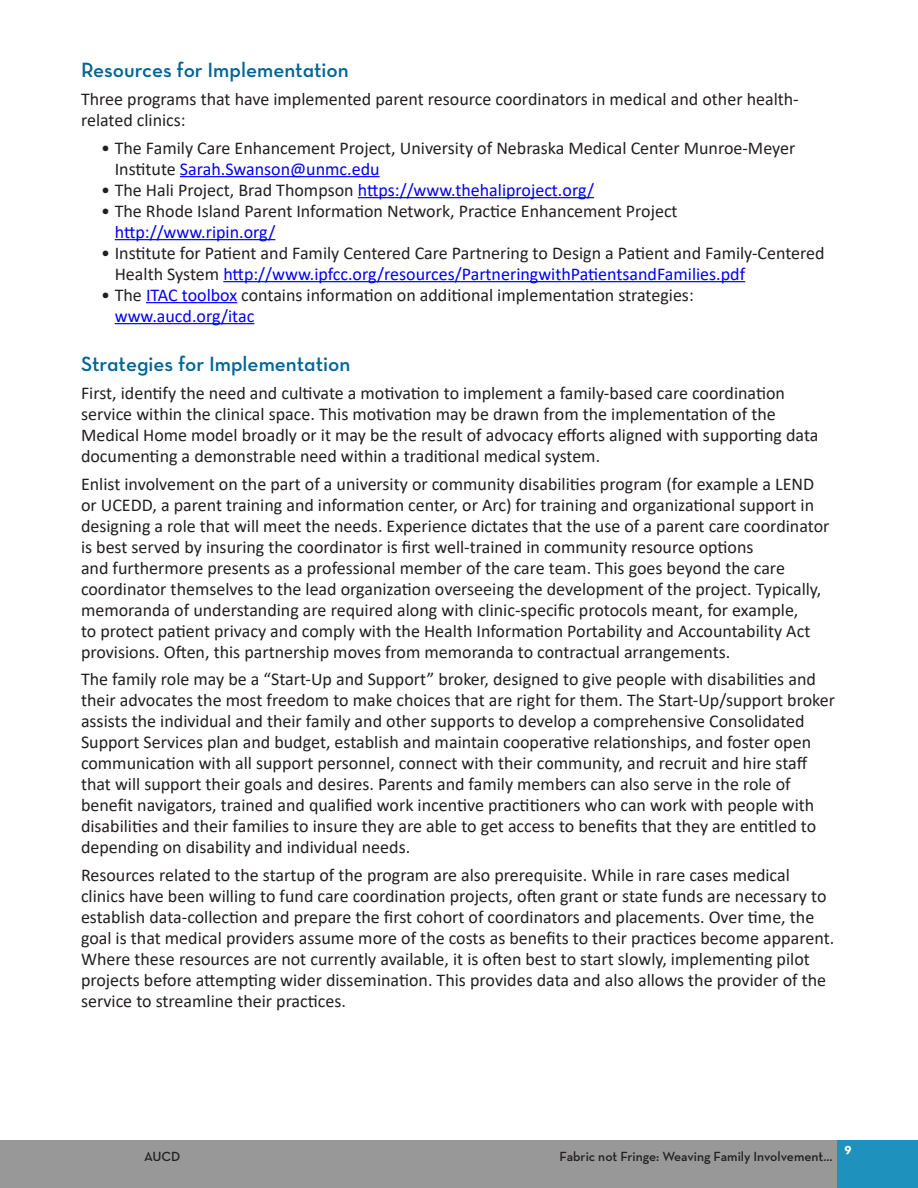
<style>
.page{position:relative;width:918px;height:1188px;background:#fff}
.page>*{position:absolute;margin:0;border:0;box-sizing:border-box;transform-origin:0 0}
.h3_body-subhead_smal{font:21px "Neutraface Text Demi Alt";color:#006596}
.t1{font:18px/21px "Calibri";color:#231f20}
.t2{font:18px "Calibri";color:#00f}
.t3{font:600 13.5px "Neutraface Text";color:#231f20}
.t4{font:700 13.5px "Neutraface Text";color:#fff}
.s1{color:#00f}
.s2{color:#231f20}
</style>
<div class="page">
<div style="left:837px;top:1140px;width:81px;height:48px;background:#1e92bc"></div>
<div style="left:0;top:1140px;width:837px;height:48px;background:#989898"></div>
<hr style="left:180px;top:176px;width:200px;height:1px;background:#00f">
<hr style="left:358px;top:197px;width:236px;height:1px;background:#00f">
<hr style="left:115px;top:239px;width:160px;height:1px;background:#00f">
<hr style="left:223px;top:281px;width:522px;height:1px;background:#00f">
<hr style="left:146px;top:302px;width:91px;height:1px;background:#00f">
<hr style="left:115px;top:323px;width:139px;height:1px;background:#00f">
<p class="h3_body-subhead_smal" style="left:81px;top:57px;width:269px">Resources for Implementation</p>
<p class="t1" style="left:81px;top:88px;width:719px">Three programs that have implemented parent resource coordinators in medical and other health&shy;related clinics:</p>
<p class="t1" style="left:115px;top:137px;width:682px;text-indent:-14px">• The Family Care Enhancement Project, University of Nebraska Medical Center Munroe-Meyer<br>Institute <span class="s1">Sarah.Swanson@unmc.edu</span></p>
<p class="t2" style="left:101px;top:177px;width:494px"><span class="s2">• The Hali Project, Brad Thompson</span> https://www.thehaliproject.org/</p>
<p class="t1" style="left:115px;top:200px;width:564px;text-indent:-14px">• The Rhode Island Parent Information Network, Practice Enhancement Project <span class="s1">http://www.ripin.org/</span></p>
<p class="t1" style="left:115px;top:242px;width:711px;text-indent:-14px">• Institute for Patient and Family Centered Care Partnering to Design a Patient and Family-Centered<br>Health System <span class="s1">http://www.ipfcc.org/resources/PartneringwithPatientsandFamilies.pdf</span></p>
<p class="t1" style="left:115px;top:284px;width:581px;text-indent:-14px">• The <span class="s1">ITAC toolbox</span> contains information on additional implementation strategies: <span class="s1">www.aucd.org/itac</span></p>
<p class="h3_body-subhead_smal" style="left:81px;top:351px;width:271px">Strategies for Implementation</p>
<p class="t1" style="left:81px;top:382px;width:739px">First, identify the need and cultivate a motivation to implement a family-based care coordination service within the clinical space. This motivation may be drawn from the implementation of the Medical Home model broadly or it may be the result of advocacy efforts aligned with supporting data documenting a demonstrable need within a traditional medical system.</p>
<p class="t1" style="left:81px;top:473px;width:750px">Enlist involvement on the part of a university or community disabilities program (for example a LEND or UCEDD, a parent training and information center, or Arc) for training and organizational support in designing a role that will meet the needs. Experience dictates that the use of a parent care coordinator is best served by insuring the coordinator is first well-trained in community resource options<br>and furthermore presents as a professional member of the care team. This goes beyond the care coordinator themselves to the lead organization overseeing the development of the project. Typically, memoranda of understanding are required along with clinic-specific protocols meant, for example,<br>to protect patient privacy and comply with the Health Information Portability and Accountability Act provisions. Often, this partnership moves from memoranda to contractual arrangements.</p>
<p class="t1" style="left:81px;top:668px;width:756px">The family role may be a “Start-Up and Support” broker, designed to give people with disabilities and their advocates the most freedom to make choices that are right for them. The Start-Up/support broker assists the individual and their family and other supports to develop a comprehensive Consolidated Support Services plan and budget, establish and maintain cooperative relationships, and foster open communication with all support personnel, connect with their community, and recruit and hire staff that will support their goals and desires. Parents and family members can also serve in the role of benefit navigators, trained and qualified work incentive practitioners who can work with people with disabilities and their families to insure they are able to get access to benefits that they are entitled to depending on disability and individual needs.</p>
<p class="t1" style="left:81px;top:864px;width:755px">Resources related to the startup of the program are also prerequisite. While in rare cases medical clinics have been willing to fund care coordination projects, often grant or state funds are necessary to establish data-collection and prepare the first cohort of coordinators and placements. Over time, the goal is that medical providers assume more of the costs as benefits to their practices become apparent.<br>Where these resources are not currently available, it is often best to start slowly, implementing pilot projects before attempting wider dissemination. This provides data and also allows the provider of the service to streamline their practices.</p>
<p class="t3" style="left:144px;top:1148px;width:38px">AUCD</p>
<p class="t3" style="left:560px;top:1148px;width:275px">Fabric not Fringe: Weaving Family Involvement...</p>
<p class="t4" style="left:844px;top:1140px;width:9px">9</p>
</div>
